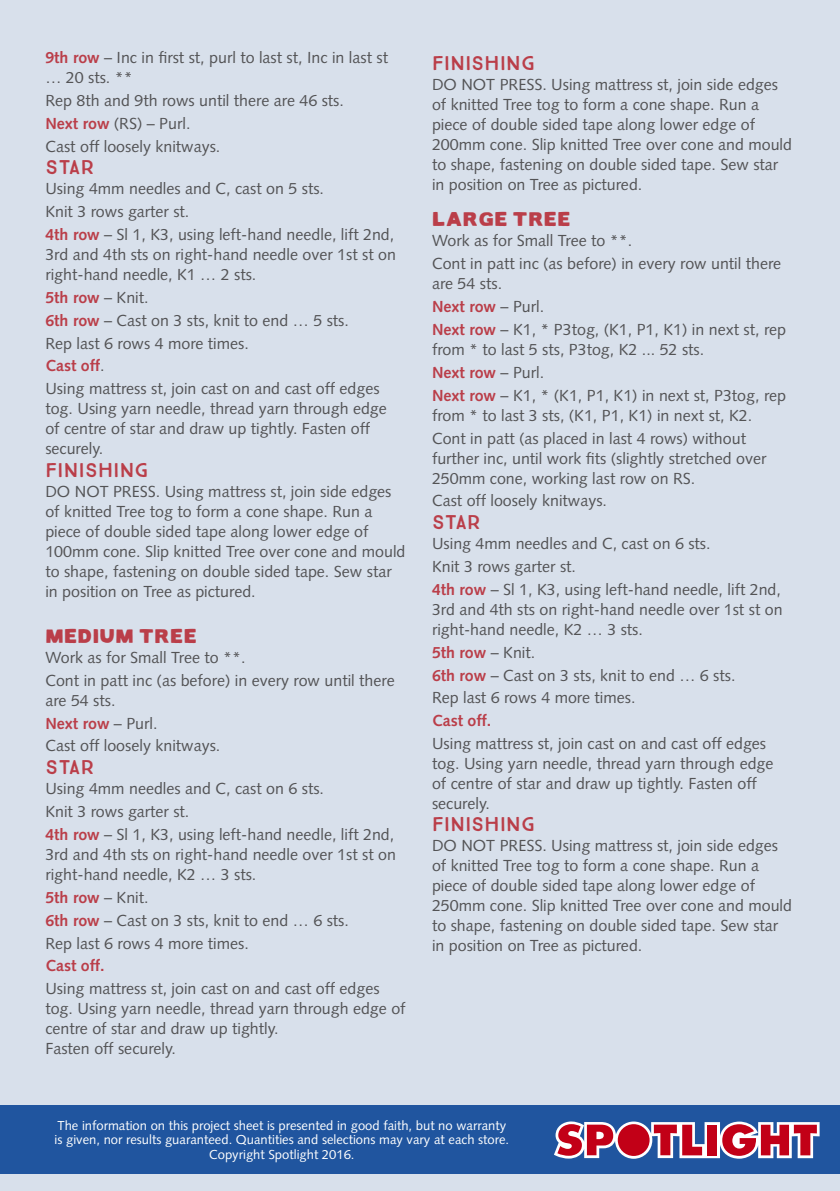
<style>
.page{position:relative;width:840px;height:1191px;background:#fff}
.page>*{position:absolute;margin:0;border:0;box-sizing:border-box;transform-origin:0 0}
.t1{font:20px "True North";letter-spacing:.02em;color:#ba3e49}
.t2{font:20px "Lance Sans Regular";letter-spacing:.02em;color:#ba3e49}
.t3{font:16px/20px "Syntax LT Std";color:#535355}
.t4{font:700 16px "Syntax LT Std";color:#ba3e49}
.t5{font:13px/14.4px "Syntax LT Std";color:#fff;text-align:center}
.s1{font-weight:700;color:#ba3e49}
</style>
<div class="page">
<div style="left:0;top:0;width:839px;height:1191px;background:#d8e0eb"></div>
<div style="left:0;top:1104px;width:839px;height:69px;background:#20559f"></div>
<svg style="left:554px;top:1121px;width:265px;height:37px"></svg>
<p class="t3" style="left:45px;top:48px;width:344px"><span class="s1">9th row</span> – Inc in first st, purl to last st, Inc in last st … 20 sts. **</p>
<p class="t3" style="left:45px;top:89px;width:300px;line-height:22.8px">Rep 8th and 9th rows until there are 46 sts.<br><span class="s1">Next row</span> (RS) – Purl.<br>Cast off loosely knitways.</p>
<p class="t1" style="left:45px;top:156px;width:50px">STAR</p>
<p class="t3" style="left:45px;top:177px;width:350px;line-height:22.8px">Using 4mm needles and C, cast on 5 sts.<br>Knit 3 rows garter st.<br><span class="s1">4th row</span> – Sl 1, K3, using left-hand needle, lift 2nd,</p>
<p class="t3" style="left:45px;top:245px;width:352px">3rd and 4th sts on right-hand needle over 1st st on right-hand needle, K1 … 2 sts.</p>
<p class="t3" style="left:45px;top:286px;width:335px;line-height:22.8px"><span class="s1">5th row</span> – Knit.<br><span class="s1">6th row</span> – Cast on 3 sts, knit to end … 5 sts.<br>Rep last 6 rows 4 more times.<br><span class="s1">Cast off</span>.<br>Using mattress st, join cast on and cast off edges</p>
<p class="t3" style="left:45px;top:399px;width:343px">tog. Using yarn needle, thread yarn through edge of centre of star and draw up tightly. Fasten off securely.</p>
<p class="t1" style="left:45px;top:458px;width:104px">FINISHING</p>
<p class="t3" style="left:45px;top:482px;width:361px">DO NOT PRESS. Using mattress st, join side edges of knitted Tree tog to form a cone shape. Run a piece of double sided tape along lower edge of 100mm cone. Slip knitted Tree over cone and mould to shape, fastening on double sided tape. Sew star in position on Tree as pictured.</p>
<p class="t2" style="left:45px;top:625px;width:153px">MEDIUM TREE</p>
<p class="t3" style="left:45px;top:646px;width:350px;line-height:22.8px">Work as for Small Tree to **.<br>Cont in patt inc (as before) in every row until there</p>
<p class="t3" style="left:45px;top:689px;width:176px;line-height:22.8px">are 54 sts.<br><span class="s1">Next row</span> – Purl.<br>Cast off loosely knitways.</p>
<p class="t1" style="left:45px;top:755px;width:50px">STAR</p>
<p class="t3" style="left:45px;top:777px;width:350px;line-height:22.8px">Using 4mm needles and C, cast on 6 sts.<br>Knit 3 rows garter st.<br><span class="s1">4th row</span> – Sl 1, K3, using left-hand needle, lift 2nd,</p>
<p class="t3" style="left:45px;top:844px;width:352px">3rd and 4th sts on right-hand needle over 1st st on right-hand needle, K2 … 3 sts.</p>
<p class="t3" style="left:45px;top:886px;width:305px;line-height:22.8px"><span class="s1">5th row</span> – Knit.<br><span class="s1">6th row</span> – Cast on 3 sts, knit to end … 6 sts.<br>Rep last 6 rows 4 more times.</p>
<p class="t4" style="left:45px;top:956px;width:61px">Cast off.</p>
<p class="t3" style="left:45px;top:978px;width:361px">Using mattress st, join cast on and cast off edges tog. Using yarn needle, thread yarn through edge of centre of star and draw up tightly.<br>Fasten off securely.</p>
<p class="t1" style="left:432px;top:51px;width:104px">FINISHING</p>
<p class="t3" style="left:432px;top:75px;width:361px">DO NOT PRESS. Using mattress st, join side edges of knitted Tree tog to form a cone shape. Run a piece of double sided tape along lower edge of 200mm cone. Slip knitted Tree over cone and mould to shape, fastening on double sided tape. Sew star in position on Tree as pictured.</p>
<p class="t2" style="left:432px;top:209px;width:140px">LARGE TREE</p>
<p class="t3" style="left:432px;top:230px;width:350px;line-height:22.8px">Work as for Small Tree to **.<br>Cont in patt inc (as before) in every row until there</p>
<p class="t3" style="left:432px;top:272px;width:355px;line-height:22.8px">are 54 sts.<br><span class="s1">Next row</span> – Purl.<br><span class="s1">Next row</span> – K1, * P3tog, (K1, P1, K1) in next st, rep</p>
<p class="t3" style="left:432px;top:338px;width:355px;line-height:22.8px">from * to last 5 sts, P3tog, K2 ... 52 sts.<br><span class="s1">Next row</span> – Purl.<br><span class="s1">Next row</span> – K1, * (K1, P1, K1) in next st, P3tog, rep</p>
<p class="t3" style="left:432px;top:404px;width:321px;line-height:22.8px">from * to last 3 sts, (K1, P1, K1) in next st, K2.<br>Cont in patt (as placed in last 4 rows) without</p>
<p class="t3" style="left:432px;top:448px;width:336px">further inc, until work fits (slightly stretched over<br>250mm cone, working last row on RS.</p>
<p class="t3" style="left:432px;top:491px;width:176px">Cast off loosely knitways.</p>
<p class="t1" style="left:432px;top:510px;width:50px">STAR</p>
<p class="t3" style="left:432px;top:532px;width:350px;line-height:22.8px">Using 4mm needles and C, cast on 6 sts.<br>Knit 3 rows garter st.<br><span class="s1">4th row</span> – Sl 1, K3, using left-hand needle, lift 2nd,</p>
<p class="t3" style="left:432px;top:599px;width:352px">3rd and 4th sts on right-hand needle over 1st st on right-hand needle, K2 … 3 sts.</p>
<p class="t3" style="left:432px;top:641px;width:305px;line-height:22.8px"><span class="s1">5th row</span> – Knit.<br><span class="s1">6th row</span> – Cast on 3 sts, knit to end … 6 sts.<br>Rep last 6 rows 4 more times.</p>
<p class="t4" style="left:432px;top:711px;width:61px">Cast off.</p>
<p class="t3" style="left:432px;top:733px;width:343px">Using mattress st, join cast on and cast off edges tog. Using yarn needle, thread yarn through edge of centre of star and draw up tightly. Fasten off securely.</p>
<p class="t1" style="left:432px;top:811px;width:104px">FINISHING</p>
<p class="t3" style="left:432px;top:835px;width:361px">DO NOT PRESS. Using mattress st, join side edges of knitted Tree tog to form a cone shape. Run a piece of double sided tape along lower edge of 250mm cone. Slip knitted Tree over cone and mould to shape, fastening on double sided tape. Sew star in position on Tree as pictured.</p>
<p class="t5" style="left:54px;top:1118px;width:456px">The information on this project sheet is presented in good faith, but no warranty is given, nor results guaranteed. Quantities and selections may vary at each store.<br>Copyright Spotlight 2016.</p>
</div>
